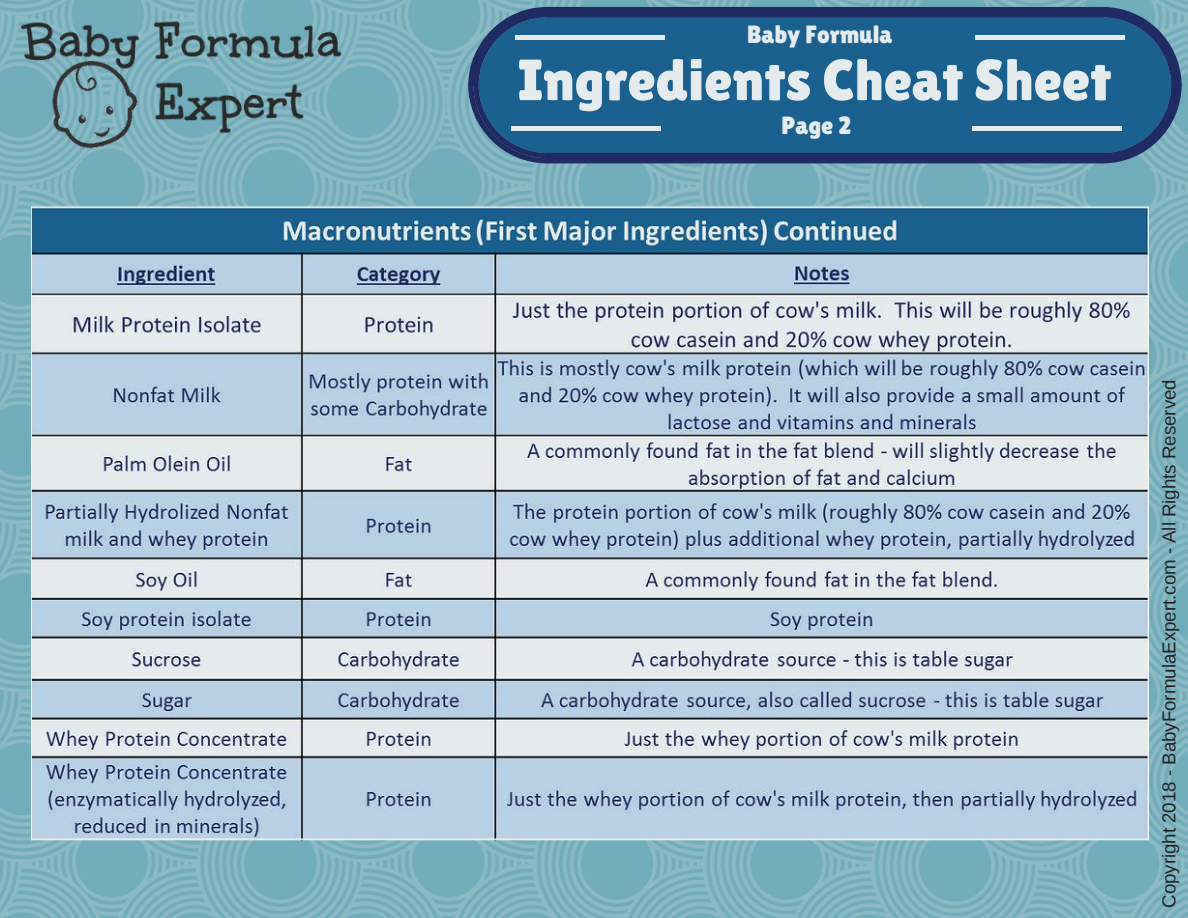
<style>
.page{position:relative;width:1188px;height:918px;background:#fff}
.page>*{position:absolute;margin:0;border:0;box-sizing:border-box;transform-origin:0 0}
.t1{font:57.9px "Lilita One";color:#e6ebed}
.t2{font:24.9px "Lilita One";color:#e6ebed}
.t3{font:18.75px "Liberation Sans";color:#222}
</style>
<div class="page">
<img style="left:0;top:0;width:1188px;height:918px">
<img style="left:13px;top:15px;width:338px;height:139px">
<svg style="left:468px;top:7px;width:714px;height:156px;background:#215e8b"></svg>
<hr style="left:512px;top:126px;width:149px;height:4px;background:#e6ebed">
<hr style="left:973px;top:126px;width:149px;height:4px;background:#e6ebed">
<hr style="left:515px;top:35px;width:149px;height:4px;background:#e6ebed">
<hr style="left:976px;top:35px;width:149px;height:4px;background:#e6ebed">
<img style="left:31px;top:204px;width:1118px;height:649px">
<h2 class="t2" style="left:747px;top:20px;width:147px">Baby Formula</h2>
<h1 class="t1" style="left:518px;top:47px;width:595px">Ingredients Cheat Sheet</h1>
<h2 class="t2" style="left:781px;top:111px;width:71px">Page 2</h2>
<p class="t3" style="left:1159px;top:908px;width:530px;rotate:-90deg">Copyright 2018 - BabyFormulaExpert.com - All Rights Reserved</p>
</div>
